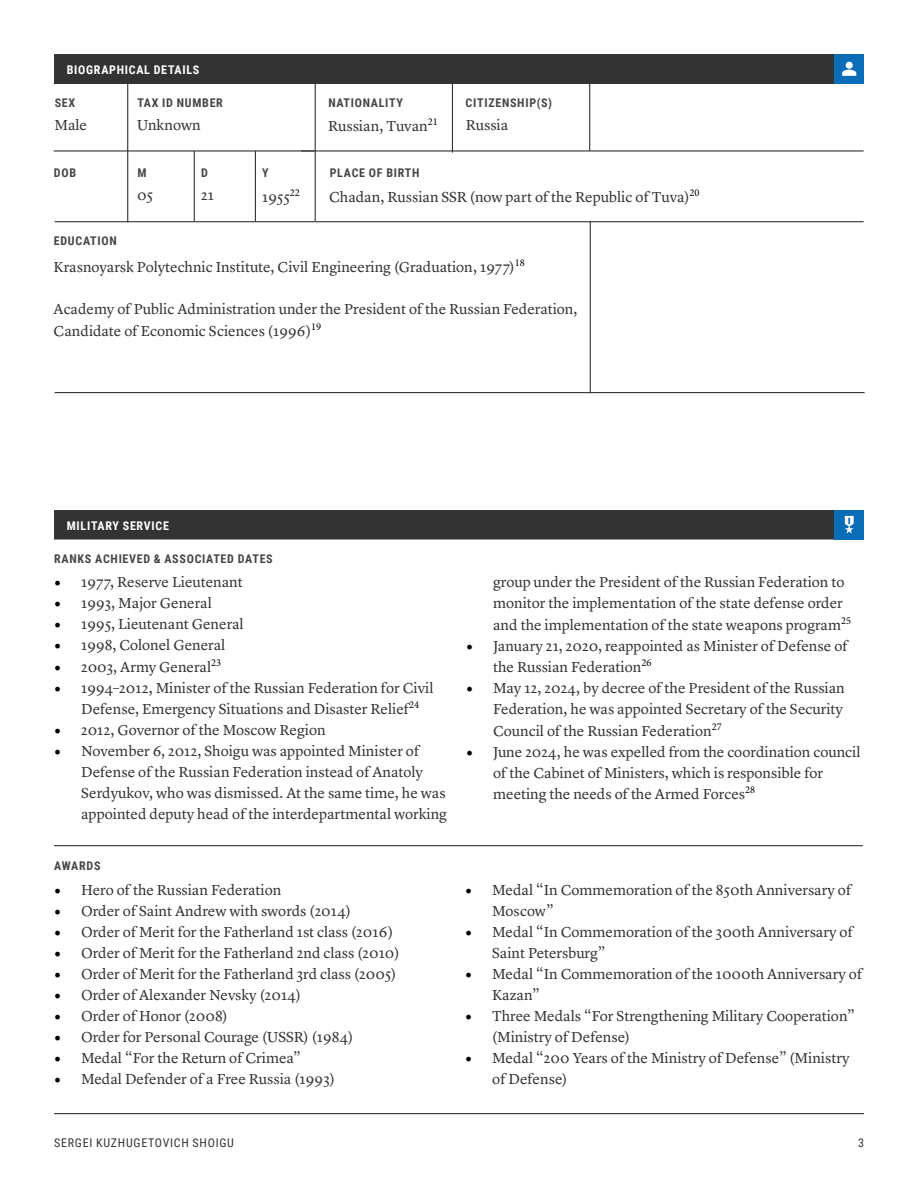
<style>
.page{position:relative;width:918px;height:1188px;background:#fff}
.page>*{position:absolute;margin:0;border:0;box-sizing:border-box;transform-origin:0 0}
.t1{font:15px/21px "Lyon Text";color:#333}
.t2{font:700 12px "Roboto Condensed";letter-spacing:.06em;color:#484645}
.t3{font:700 12px "Roboto Condensed";letter-spacing:.06em;color:#fff}
.t4{font:12px "Roboto Condensed";letter-spacing:.06em;color:#333}
.t5{font:10.5px "Minion Pro";color:#000}
.s1{font-family:"Minion Pro";font-size:18px;color:#000}
</style>
<div class="page">
<hr style="left:54px;top:1113px;width:810px;height:1px;background:#333">
<div style="left:54px;top:54px;width:810px;height:30px;background:#333"></div>
<hr style="left:54px;top:150px;width:261px;height:2px;background:#333">
<hr style="left:301px;top:150px;width:563px;height:2px;background:#333">
<hr style="left:55px;top:221px;width:809px;height:1px;background:#333">
<hr style="left:55px;top:392px;width:810px;height:1px;background:#333">
<hr style="left:127px;top:82px;width:1px;height:140px;background:#333">
<hr style="left:315px;top:81px;width:1px;height:140px;background:#333">
<hr style="left:452px;top:82px;width:1px;height:71px;background:#333">
<hr style="left:589px;top:82px;width:1px;height:69px;background:#333">
<hr style="left:194px;top:151px;width:1px;height:70px;background:#333">
<hr style="left:255px;top:151px;width:1px;height:70px;background:#333">
<div style="left:834px;top:54px;width:30px;height:30px;background:#0b6db7"></div>
<svg style="left:842px;top:62px;width:14px;height:14px"></svg>
<div style="left:54px;top:510px;width:810px;height:28px;background:#333"></div>
<hr style="left:54px;top:538px;width:810px;height:2px;background:#333">
<hr style="left:54px;top:845px;width:809px;height:1px;background:#333">
<div style="left:834px;top:510px;width:30px;height:30px;background:#0b6db7"></div>
<svg style="left:845px;top:516px;width:9px;height:18px"></svg>
<hr style="left:590px;top:221px;width:1px;height:172px;background:#333">
<p class="t3" style="left:67px;top:61px;width:134px">BIOGRAPHICAL DETAILS</p>
<p class="t2" style="left:137px;top:95px;width:87px">TAX ID NUMBER</p>
<p class="t2" style="left:328px;top:95px;width:76px">NATIONALITY</p>
<p class="t2" style="left:466px;top:95px;width:88px">CITIZENSHIP(S)</p>
<p class="t1" style="left:328px;top:115px;width:101px">Russian, Tuvan</p>
<p class="t1" style="left:466px;top:113px;width:44px">Russia</p>
<p class="t2" style="left:55px;top:95px;width:22px">SEX</p>
<p class="t1" style="left:55px;top:113px;width:34px">Male</p>
<p class="t2" style="left:54px;top:164px;width:24px">DOB</p>
<p class="t2" style="left:137px;top:164px;width:11px">M</p>
<p class="t2" style="left:201px;top:164px;width:8px">D</p>
<p class="t2" style="left:262px;top:164px;width:8px">Y</p>
<p class="t1" style="left:137px;top:183px;width:17px">05</p>
<p class="t1" style="left:201px;top:183px;width:15px">21</p>
<p class="t1" style="left:262px;top:185px;width:39px">1955<sup>22</sup></p>
<p class="t1" style="left:137px;top:113px;width:65px">Unknown</p>
<p class="t5" style="left:428px;top:115px;width:12px">21</p>
<p class="t2" style="left:330px;top:164px;width:91px">PLACE OF BIRTH</p>
<p class="t1" style="left:329px;top:185px;width:372px">Chadan, Russian SSR (now part of the Republic of Tuva)<sup>20</sup></p>
<p class="t2" style="left:54px;top:232px;width:64px">EDUCATION</p>
<p class="t1" style="left:54px;top:255px;width:473px">Krasnoyarsk Polytechnic Institute, Civil Engineering (Graduation, 1977)<sup>18</sup></p>
<p class="t1" style="left:54px;top:297px;width:526px;line-height:21.6px">Academy of Public Administration under the President of the Russian Federation,<br>Candidate of Economic Sciences (1996)<sup>19</sup></p>
<p class="t3" style="left:67px;top:517px;width:104px">MILITARY SERVICE</p>
<p class="t2" style="left:54px;top:551px;width:220px">RANKS ACHIEVED &amp; ASSOCIATED DATES</p>
<p class="t1" style="left:54px;top:570px;width:190px"><span class="s1">•</span> 1977, Reserve Lieutenant</p>
<p class="t1" style="left:54px;top:591px;width:159px"><span class="s1">•</span> 1993, Major General</p>
<p class="t1" style="left:54px;top:612px;width:191px"><span class="s1">•</span> 1995, Lieutenant General</p>
<p class="t1" style="left:54px;top:633px;width:173px"><span class="s1">•</span> 1998, Colonel General</p>
<p class="t1" style="left:54px;top:655px;width:169px"><span class="s1">•</span> 2003, Army General<sup>23</sup></p>
<p class="t1" style="left:81px;top:676px;width:354px;line-height:21.6px;text-indent:-27px"><span class="s1">•</span> 1994–2012, Minister of the Russian Federation for Civil<br>Defense, Emergency Situations and Disaster Relief<sup>24</sup></p>
<p class="t1" style="left:54px;top:719px;width:273px"><span class="s1">•</span> 2012, Governor of the Moscow Region</p>
<p class="t1" style="left:81px;top:740px;width:367px;text-indent:-27px"><span class="s1">•</span> November 6, 2012, Shoigu was appointed Minister of Defense of the Russian Federation instead of Anatoly Serdyukov, who was dismissed. At the same time, he was appointed deputy head of the interdepartmental working</p>
<p class="t2" style="left:54px;top:857px;width:48px">AWARDS</p>
<p class="t1" style="left:54px;top:878px;width:229px"><span class="s1">•</span> Hero of the Russian Federation</p>
<p class="t1" style="left:54px;top:899px;width:298px"><span class="s1">•</span> Order of Saint Andrew with swords (2014)</p>
<p class="t1" style="left:54px;top:920px;width:341px"><span class="s1">•</span> Order of Merit for the Fatherland 1st class (2016)</p>
<p class="t1" style="left:54px;top:941px;width:347px"><span class="s1">•</span> Order of Merit for the Fatherland 2nd class (2010)</p>
<p class="t1" style="left:54px;top:962px;width:344px"><span class="s1">•</span> Order of Merit for the Fatherland 3rd class (2005)</p>
<p class="t1" style="left:54px;top:983px;width:249px"><span class="s1">•</span> Order of Alexander Nevsky (2014)</p>
<p class="t1" style="left:54px;top:1004px;width:175px"><span class="s1">•</span> Order of Honor (2008)</p>
<p class="t1" style="left:54px;top:1025px;width:301px"><span class="s1">•</span> Order for Personal Courage (USSR) (1984)</p>
<p class="t1" style="left:54px;top:1046px;width:248px"><span class="s1">•</span> Medal “For the Return of Crimea”</p>
<p class="t1" style="left:54px;top:1067px;width:282px"><span class="s1">•</span> Medal Defender of a Free Russia (1993)</p>
<p class="t1" style="left:493px;top:570px;width:360px">group under the President of the Russian Federation to monitor the implementation of the state defense order and the implementation of the state weapons program<sup>25</sup></p>
<p class="t1" style="left:493px;top:634px;width:356px;line-height:21.6px;text-indent:-27px"><span class="s1">•</span> January 21, 2020, reappointed as Minister of Defense of the Russian Federation<sup>26</sup></p>
<p class="t1" style="left:493px;top:676px;width:353px;text-align:justify;text-indent:-27px"><span class="s1">•</span> May 12, 2024, by decree of the President of the Russian Federation, he was appointed Secretary of the Security Council of the Russian Federation<sup>27</sup></p>
<p class="t1" style="left:493px;top:740px;width:369px;text-indent:-27px"><span class="s1">•</span> June 2024, he was expelled from the coordination council of the Cabinet of Ministers, which is responsible for meeting the needs of the Armed Forces<sup>28</sup></p>
<p class="t1" style="left:492px;top:878px;width:361px;text-indent:-27px"><span class="s1">•</span> Medal “In Commemoration of the 850th Anniversary of<br>Moscow”</p>
<p class="t1" style="left:492px;top:920px;width:362px;text-indent:-27px"><span class="s1">•</span> Medal “In Commemoration of the 300th Anniversary of<br>Saint Petersburg”</p>
<p class="t1" style="left:492px;top:962px;width:372px;text-indent:-27px"><span class="s1">•</span> Medal “In Commemoration of the 1000th Anniversary of<br>Kazan”</p>
<p class="t1" style="left:492px;top:1004px;width:364px;text-indent:-27px"><span class="s1">•</span> Three Medals “For Strengthening Military Cooperation” (Ministry of Defense)</p>
<p class="t1" style="left:492px;top:1046px;width:359px;text-indent:-27px"><span class="s1">•</span> Medal “200 Years of the Ministry of Defense” (Ministry of Defense)</p>
<p class="t4" style="left:54px;top:1134px;width:181px">SERGEI KUZHUGETOVICH SHOIGU</p>
<p class="t4" style="left:858px;top:1134px;width:7px">3</p>
</div>
